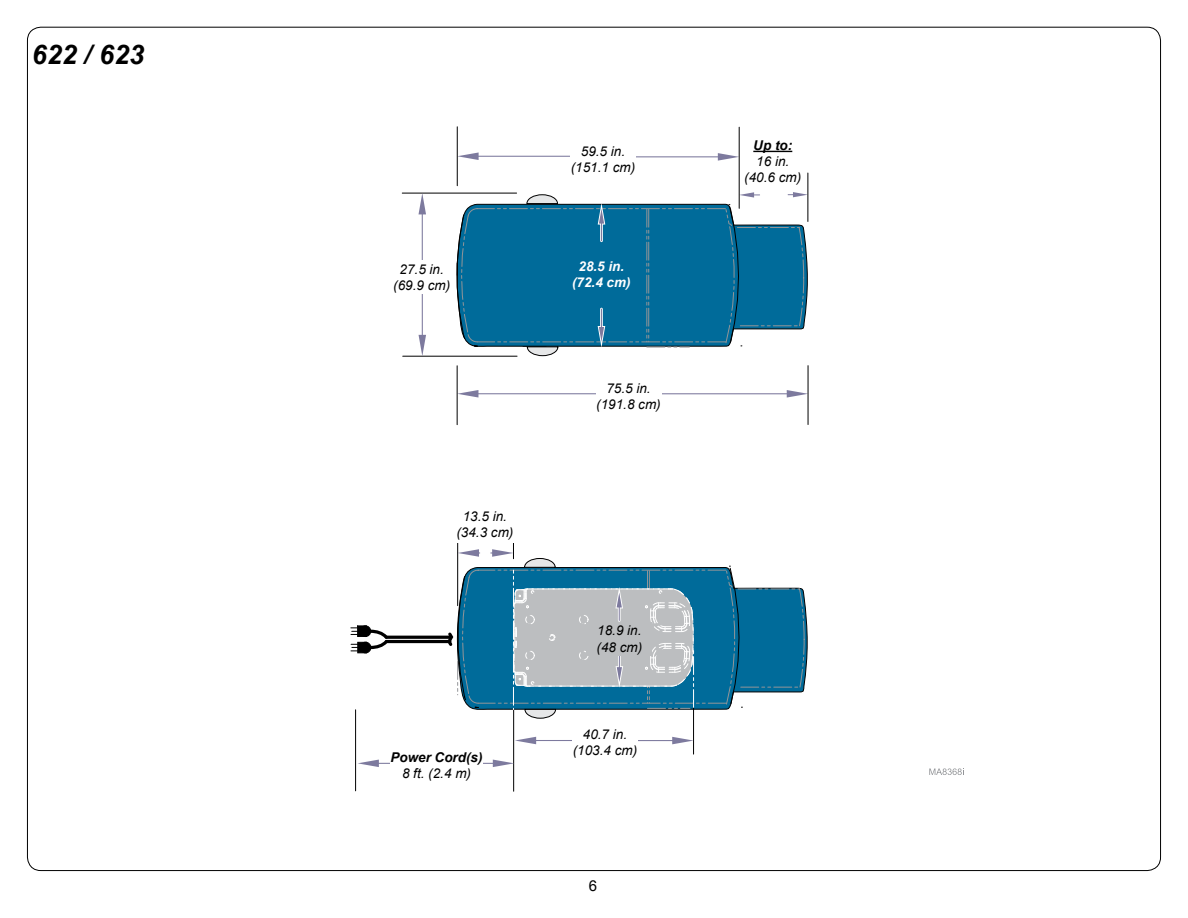
<style>
.page{position:relative;width:1188px;height:918px;background:#fff}
.page>*{position:absolute;margin:0;border:0;box-sizing:border-box;transform-origin:0 0}
.Art_Callouts{font:italic 700 27px "Arial";color:#000}
.t1{font:15px "Arial";color:#000}
.Art_Callouts-2{font:italic 13.5px/16.2px "Arial";color:#000;text-align:center}
.Art_Callouts-3{font:italic 700 13.5px/16.2px "Arial";color:#000;text-align:center}
.Art_Callouts-4{font:italic 700 13.5px/16.2px "Arial";color:#fff;text-align:center}
.s1{font-weight:400}
.s2{font-weight:700}
</style>
<div class="page">
<hr style="left:513px;top:518px;width:1px;height:41px;background:#000">
<hr style="left:693px;top:708px;width:1px;height:46px;background:#000">
<hr style="left:457px;top:518px;width:1px;height:88px;background:#000">
<hr style="left:355px;top:710px;width:1px;height:81px;background:#000">
<div style="left:357px;top:642px;width:10px;height:11px;background:#000;border:1px solid #000"></div>
<svg style="left:351px;top:644px;width:8px;height:7px"></svg>
<div style="left:357px;top:625px;width:10px;height:12px;background:#000;border:1px solid #000"></div>
<svg style="left:351px;top:627px;width:8px;height:8px"></svg>
<hr style="left:513px;top:710px;width:1px;height:81px;background:#000">
<svg style="left:358px;top:760px;width:21px;height:7px"></svg>
<hr style="left:377px;top:763px;width:41px;height:1px;background:#7d7a9e">
<svg style="left:493px;top:760px;width:21px;height:7px"></svg>
<hr style="left:451px;top:763px;width:44px;height:1px;background:#7d7a9e">
<svg style="left:367px;top:549px;width:437px;height:195px"></svg>
<hr style="left:534px;top:740px;width:55px;height:1px;background:#7d7a9e">
<svg style="left:458px;top:152px;width:21px;height:8px"></svg>
<hr style="left:476px;top:156px;width:119px;height:1px;background:#7d7a9e">
<svg style="left:718px;top:153px;width:21px;height:8px"></svg>
<hr style="left:607px;top:156px;width:113px;height:1px;background:#7d7a9e">
<hr style="left:807px;top:173px;width:1px;height:48px;background:#000">
<hr style="left:403px;top:356px;width:114px;height:1px;background:#000">
<hr style="left:739px;top:127px;width:1px;height:81px;background:#000">
<hr style="left:402px;top:193px;width:115px;height:1px;background:#000">
<hr style="left:457px;top:127px;width:1px;height:59px;background:#000">
<svg style="left:458px;top:390px;width:20px;height:8px"></svg>
<hr style="left:476px;top:393px;width:153px;height:1px;background:#7d7a9e">
<svg style="left:787px;top:390px;width:21px;height:8px"></svg>
<hr style="left:642px;top:393px;width:147px;height:1px;background:#7d7a9e">
<hr style="left:457px;top:366px;width:1px;height:59px;background:#000">
<hr style="left:808px;top:366px;width:1px;height:59px;background:#000">
<svg style="left:457px;top:191px;width:352px;height:165px"></svg>
<svg style="left:419px;top:335px;width:7px;height:21px"></svg>
<hr style="left:422px;top:281px;width:1px;height:56px;background:#7d7a9e">
<svg style="left:419px;top:193px;width:7px;height:21px"></svg>
<hr style="left:422px;top:212px;width:1px;height:56px;background:#7d7a9e">
<svg style="left:929px;top:768px;width:35px;height:7px"></svg>
<div style="left:572px;top:725px;width:66px;height:34px;background:#fff"></div>
<div style="left:454px;top:504px;width:62px;height:39px;background:#fff"></div>
<hr style="left:753px;top:151px;width:39px;height:1px;background:#000">
<div style="left:393px;top:260px;width:57px;height:34px;background:#fff"></div>
<div style="left:570px;top:143px;width:66px;height:33px;background:#fff"></div>
<div style="left:596px;top:379px;width:66px;height:34px;background:#fff"></div>
<div style="left:587px;top:622px;width:65px;height:33px;background:#bcbec0"></div>
<div style="left:390px;top:742px;width:93px;height:46px;background:#fff"></div>
<p class="Art_Callouts" style="left:32px;top:37px;width:114px">622 / 623</p>
<p class="Art_Callouts-2" style="left:393px;top:261px;width:59px">27.5 in. (69.9 cm)</p>
<p class="Art_Callouts-2" style="left:456px;top:508px;width:59px">13.5 in. (34.3 cm)</p>
<p class="Art_Callouts-3" style="left:390px;top:750px;width:94px">Power Cord(s)<br><span class="s1">8 ft. (2.4 m)</span></p>
<p class="Art_Callouts-2" style="left:571px;top:144px;width:66px">59.5 in. (151.1 cm)</p>
<p class="Art_Callouts-4" style="left:572px;top:259px;width:60px">28.5 in. (72.4 cm)</p>
<p class="Art_Callouts-2" style="left:596px;top:380px;width:66px">75.5 in. (191.8 cm)</p>
<p class="Art_Callouts-2" style="left:597px;top:623px;width:47px;text-align:left">18.9 in. (48 cm)</p>
<p class="Art_Callouts-2" style="left:573px;top:726px;width:66px">40.7 in. (103.4 cm)</p>
<p class="t1" style="left:589px;top:876px;width:10px">6</p>
<p class="Art_Callouts-2" style="left:744px;top:137px;width:59px"><span class="s2">Up to:<br></span>16 in. (40.6 cm)</p>
</div>
